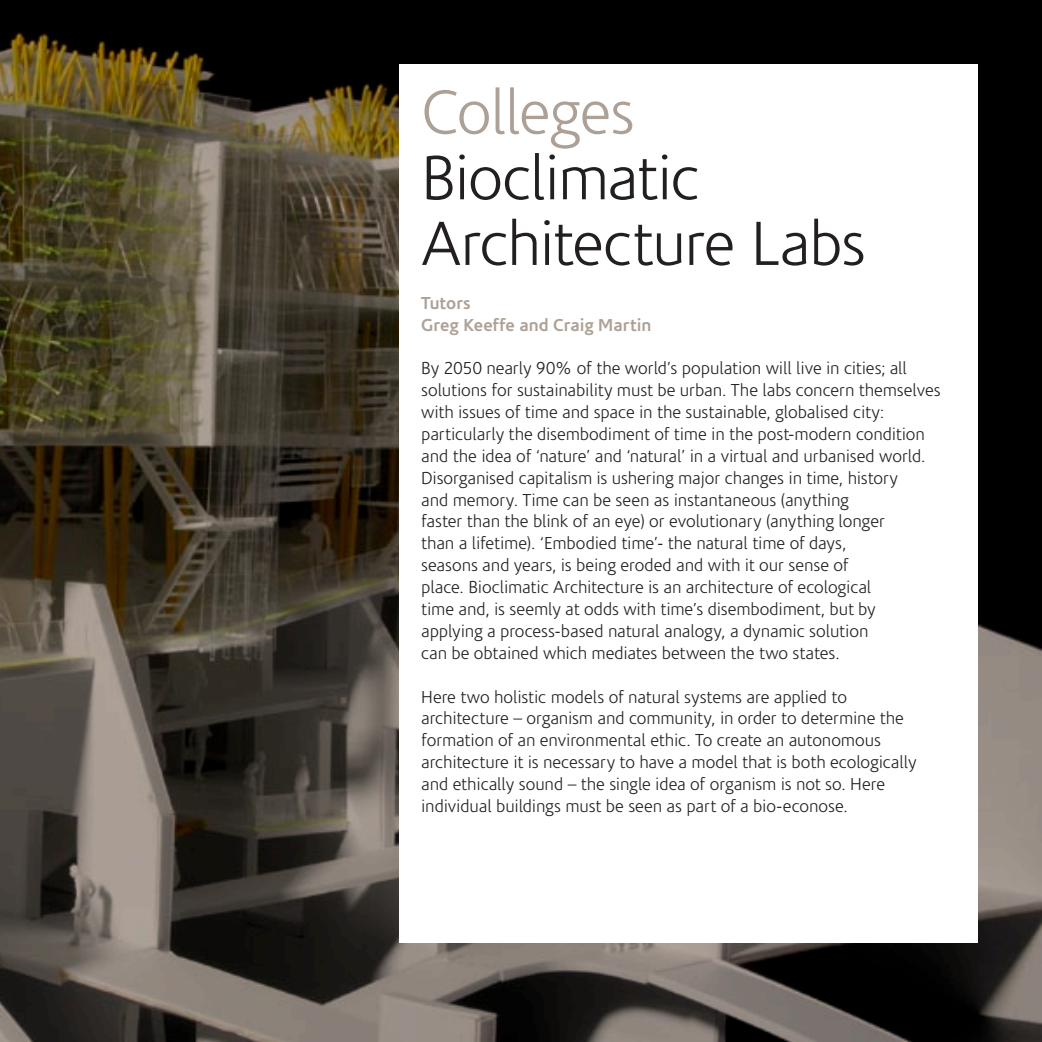
<style>
.page{position:relative;width:1042px;height:1042px;background:#fff}
.page>*{position:absolute;margin:0;border:0;box-sizing:border-box;transform-origin:0 0}
.t1{font:300 63px/65.6px "Corisande";letter-spacing:-.02em;color:#231f20}
.t2{font:300 63px "Corisande";letter-spacing:-.02em;color:#ada197}
.t3{font:300 17.5px/21.9px "Corisande";letter-spacing:-.005em;color:#231f20}
.t4{font:700 17.5px/21.9px "Corisande";letter-spacing:.005em;color:#ada197}
</style>
<div class="page">
<img style="left:0;top:0;width:1042px;height:1042px">
<div style="left:399px;top:64px;width:578px;height:879px;background:#fff"></div>
<h1 class="t2" style="left:421px;top:79px;width:215px">Colleges</h1>
<h1 class="t1" style="left:421px;top:147px;width:446px">Bioclimatic<br>Architecture Labs</h1>
<p class="t4" style="left:421px;top:292px;width:232px">Tutors<br>Greg Keeffe and Craig Martin</p>
<p class="t3" style="left:421px;top:358px;width:521px">By 2050 nearly 90% of the world’s population will live in cities; all solutions for sustainability must be urban. The labs concern themselves with issues of time and space in the sustainable, globalised city: particularly the disembodiment of time in the post-modern condition and the idea of ‘nature’ and ‘natural’ in a virtual and urbanised world.<br>Disorganised capitalism is ushering major changes in time, history<br>and memory. Time can be seen as instantaneous (anything<br>faster than the blink of an eye) or evolutionary (anything longer<br>than a lifetime). ‘Embodied time’- the natural time of days,<br>seasons and years, is being eroded and with it our sense of<br>place. Bioclimatic Architecture is an architecture of ecological<br>time and, is seemly at odds with time’s disembodiment, but by applying a process-based natural analogy, a dynamic solution<br>can be obtained which mediates between the two states.</p>
<p class="t3" style="left:421px;top:686px;width:497px">Here two holistic models of natural systems are applied to architecture – organism and community, in order to determine the formation of an environmental ethic. To create an autonomous architecture it is necessary to have a model that is both ecologically and ethically sound – the single idea of organism is not so. Here individual buildings must be seen as part of a bio-econose.</p>
</div>
